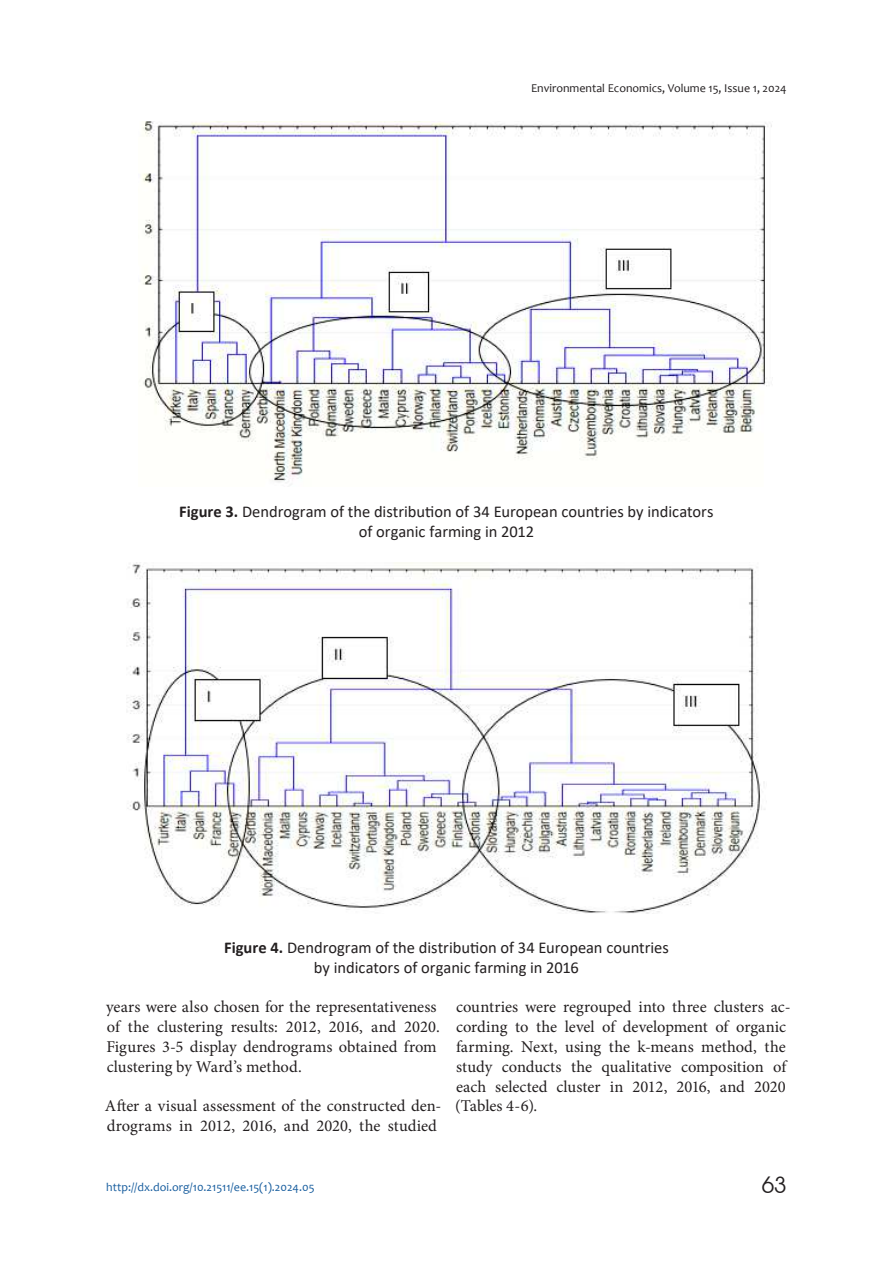
<style>
.page{position:relative;width:893px;height:1263px;background:#fff}
.page>*{position:absolute;margin:0;border:0;box-sizing:border-box;transform-origin:0 0}
.t1{font:22.5px "Avant Garde Gothic C";color:#231f20}
.t2{font:16.5px/19.8px "Minion Pro";letter-spacing:.005em;color:#231f20}
.t3{font:16.5px/19.8px "Calibri";color:#231f20;text-align:center}
.t4{font:12px "Candara";color:#231f20}
.t5{font:12px "Candara";color:#175d9e}
.s1{font-weight:700}
</style>
<div class="page">
<img style="left:142px;top:121px;width:630px;height:364px">
<img style="left:127px;top:563px;width:638px;height:350px">
<p class="t4" style="left:531px;top:83px;width:257px">Environmental Economics, Volume 15, Issue 1, 2024</p>
<p class="t3" style="left:179px;top:501px;width:536px"><span class="s1">Figure 3.</span> Dendrogram of the distribution of 34 European countries by indicators of organic farming in 2012</p>
<p class="t3" style="left:224px;top:937px;width:446px"><span class="s1">Figure 4.</span> Dendrogram of the distribution of 34 European countries by indicators of organic farming in 2016</p>
<p class="t2" style="left:106px;top:998px;width:335px">years were also chosen for the representativeness of the clustering results: 2012, 2016, and 2020.<br>Figures 3-5 display dendrograms obtained from clustering by Ward’s method.</p>
<p class="t2" style="left:105px;top:1097px;width:338px">After a visual assessment of the constructed den&shy;drograms in 2012, 2016, and 2020, the studied</p>
<p class="t2" style="left:455px;top:998px;width:337px">countries were regrouped into three clusters ac&shy;cording to the level of development of organic farming. Next, using the k-means method, the study conducts the qualitative composition of each selected cluster in 2012, 2016, and 2020 (Tables 4-6).</p>
<p class="t5" style="left:106px;top:1182px;width:210px">http://dx.doi.org/10.21511/ee.15(1).2024.05</p>
<h1 class="t1" style="left:762px;top:1172px;width:26px">63</h1>
</div>
